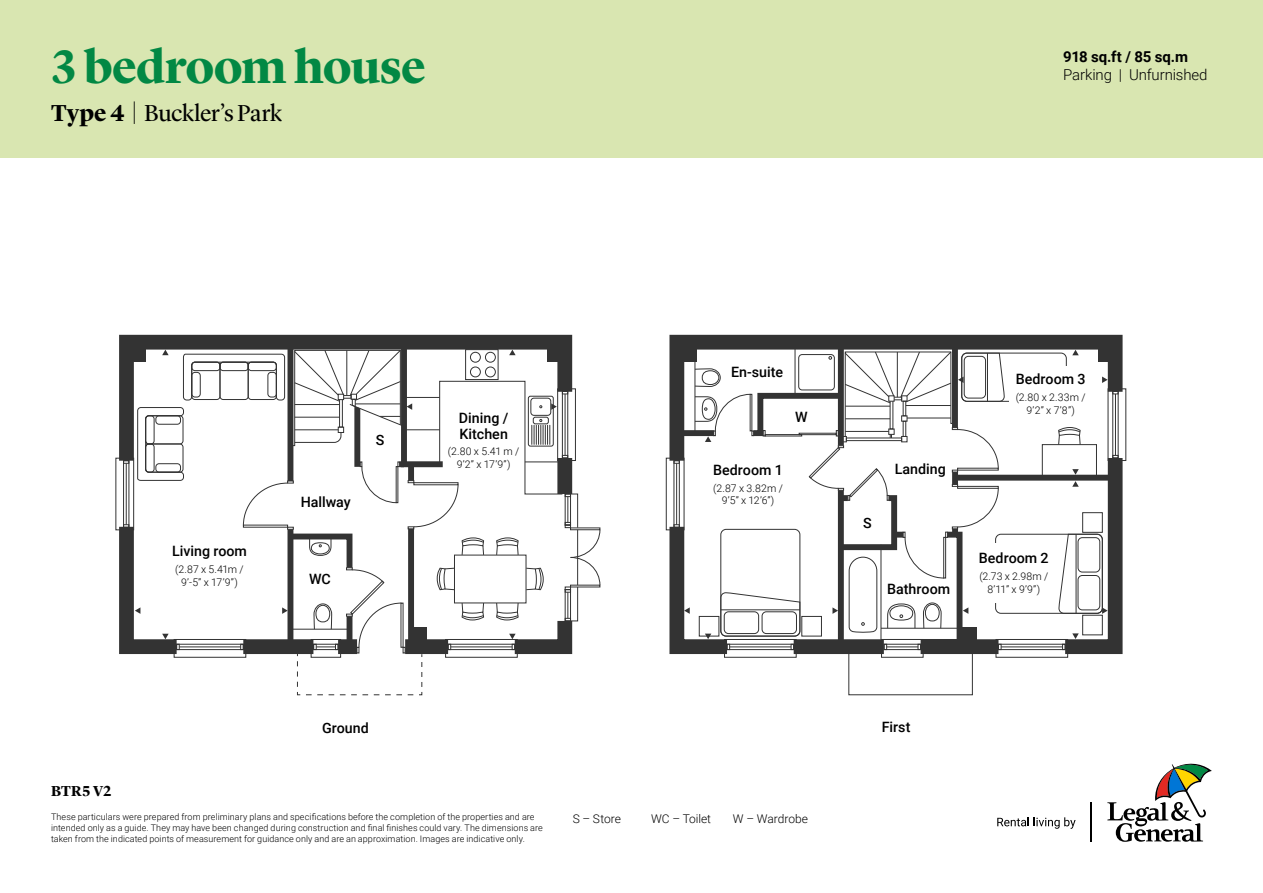
<style>
.page{position:relative;width:1263px;height:893px;background:#fff}
.page>*{position:absolute;margin:0;border:0;box-sizing:border-box;transform-origin:0 0}
.t1{font:700 48px "Lyon Display";letter-spacing:-.015em;color:#028844}
.t2{font:24px "Lyon Display";letter-spacing:-.02em;color:#000}
.t3{font:300 15px "Roboto";letter-spacing:-.01em;color:#000}
.t4{font:700 15px "Roboto";letter-spacing:-.005em;color:#000}
.t5{font:700 15px "Lyon Display";letter-spacing:.015em;color:#000}
.t6{font:500 14.25px/16.2px "Roboto";color:#000}
.t7{font:300 12px "Roboto";color:#000}
.t8{font:300 10.5px/12.6px "Roboto";letter-spacing:.005em;color:#000;text-align:center}
.t9{font:300 9px/10.8px "Roboto";letter-spacing:.01em;color:#000}
.s1{font-weight:700}
</style>
<div class="page">
<div style="left:0;top:0;width:1263px;height:157px;background:#d9e6b1"></div>
<svg style="left:669px;top:334px;width:458px;height:141px"></svg>
<div style="left:952px;top:342px;width:6px;height:86px;background:#333"></div>
<div style="left:838px;top:342px;width:6px;height:104px;background:#333"></div>
<div style="left:955px;top:475px;width:160px;height:6px;background:#333"></div>
<div style="left:996px;top:639px;width:72px;height:18px;border:1px solid #333"></div>
<div style="left:998px;top:644px;width:67px;height:6px;border:1px solid #333"></div>
<hr style="left:1001px;top:647px;width:61px;height:1px;background:#333">
<div style="left:1108px;top:389px;width:18px;height:72px;border:1px solid #333"></div>
<div style="left:1112px;top:391px;width:6px;height:67px;border:1px solid #333"></div>
<svg style="left:1112px;top:391px;width:6px;height:3px"></svg>
<hr style="left:1115px;top:394px;width:1px;height:61px;background:#333">
<hr style="left:795px;top:342px;width:1px;height:54px;background:#333">
<div style="left:961px;top:353px;width:105px;height:49px;border:1px solid #333;border-radius:5px"></div>
<svg style="left:1102px;top:377px;width:6px;height:6px"></svg>
<svg style="left:665px;top:351px;width:340px;height:344px"></svg>
<svg style="left:1042px;top:424px;width:85px;height:234px"></svg>
<svg style="left:1072px;top:350px;width:7px;height:5px"></svg>
<div style="left:700px;top:459px;width:96px;height:51px;background:#fff"></div>
<div style="left:972px;top:543px;width:83px;height:59px;background:#fff"></div>
<div style="left:1009px;top:366px;width:83px;height:55px;background:#fff"></div>
<svg style="left:119px;top:334px;width:454px;height:2px"></svg>
<svg style="left:115px;top:336px;width:485px;height:359px"></svg>
<svg style="left:1107px;top:763px;width:105px;height:79px"></svg>
<hr style="left:1091px;top:802px;width:1px;height:39px;background:#000">
<svg style="left:997px;top:817px;width:78px;height:12px"></svg>
<h1 class="t1" style="left:51px;top:31px;width:376px">3 bedroom house</h1>
<h3 class="t4" style="left:1063px;top:46px;width:127px">918 sq.ft / 85 sq.m</h3>
<h3 class="t3" style="left:1063px;top:64px;width:146px">Parking | Unfurnished</h3>
<h2 class="t2" style="left:51px;top:95px;width:233px"><span class="s1">Type 4</span> | Buckler’s Park</h2>
<h3 class="t5" style="left:51px;top:780px;width:62px">BTR5 V2</h3>
<h3 class="t6" style="left:172px;top:543px;width:76px">Living room</h3>
<p class="t8" style="left:175px;top:563px;width:70px">(2.87 x 5.41m /<br>9’-5” x 17’9”)</p>
<h3 class="t6" style="left:301px;top:494px;width:51px">Hallway</h3>
<h3 class="t6" style="left:309px;top:570px;width:23px">WC</h3>
<h3 class="t6" style="left:376px;top:432px;width:10px">S</h3>
<h3 class="t6" style="left:322px;top:719px;width:48px">Ground</h3>
<h3 class="t6" style="left:459px;top:409px;width:51px">Dining /<br>Kitchen</h3>
<p class="t8" style="left:448px;top:445px;width:73px">(2.80 x 5.41 m /<br>9’2” x 17’9”)</p>
<h3 class="t6" style="left:731px;top:363px;width:54px">En-suite</h3>
<h3 class="t6" style="left:795px;top:408px;width:14px">W</h3>
<h3 class="t6" style="left:713px;top:461px;width:71px">Bedroom 1</h3>
<p class="t8" style="left:713px;top:481px;width:71px">(2.87 x 3.82m /<br>9’5” x 12’6”)</p>
<p class="t9" style="left:51px;top:811px;width:493px">These particulars were prepared from preliminary plans and specifications before the completion of the properties and are intended only as a guide. They may have been changed during construction and final finishes could vary. The dimensions are taken from the indicated points of measurement for guidance only and are an approximation. Images are indicative only.</p>
<h3 class="t7" style="left:573px;top:810px;width:50px">S – Store</h3>
<h3 class="t7" style="left:651px;top:810px;width:62px">WC – Toilet</h3>
<h3 class="t7" style="left:733px;top:810px;width:77px">W – Wardrobe</h3>
<h3 class="t6" style="left:863px;top:514px;width:10px">S</h3>
<h3 class="t6" style="left:895px;top:460px;width:53px">Landing</h3>
<h3 class="t6" style="left:887px;top:581px;width:65px">Bathroom</h3>
<h3 class="t6" style="left:1016px;top:370px;width:71px">Bedroom 3</h3>
<p class="t8" style="left:1016px;top:390px;width:71px">(2.80 x 2.33m /<br>9’2” x 7’8”)</p>
<h3 class="t6" style="left:979px;top:549px;width:71px">Bedroom 2</h3>
<p class="t8" style="left:979px;top:570px;width:70px">(2.73 x 2.98m /<br>8’11” x 9’9”)</p>
<h3 class="t6" style="left:882px;top:718px;width:30px">First</h3>
</div>
